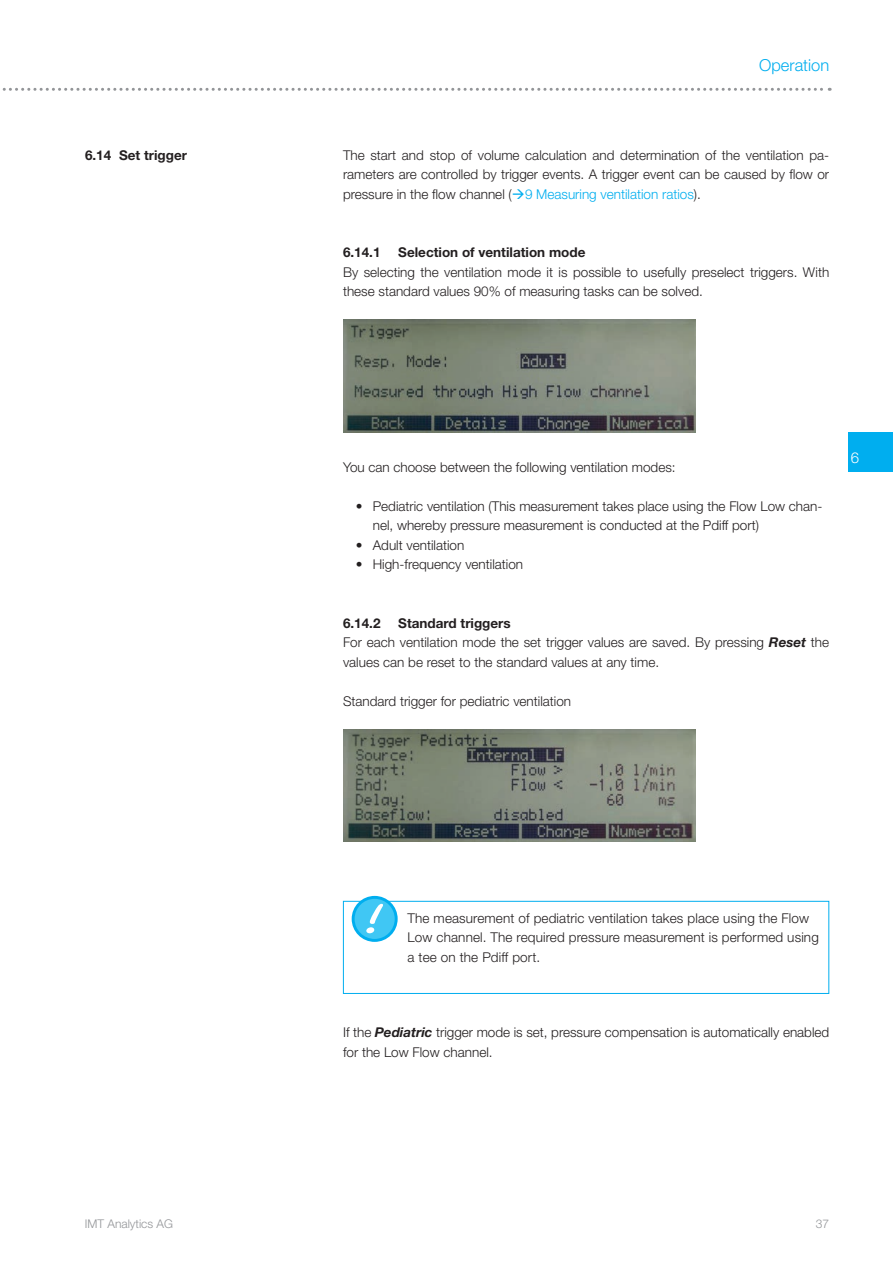
<style>
.page{position:relative;width:893px;height:1263px;background:#fff}
.page>*{position:absolute;margin:0;border:0;box-sizing:border-box;transform-origin:0 0}
.t1{font:300 16.5px "Helvetica Neue LT Pro";color:#00aeef}
.t2{font:300 15px "Helvetica Neue LT Pro";color:#fff}
.t3{font:300 13.5px/19.5px "Helvetica Neue LT Pro";color:#231f20}
.t4{font:700 13.5px "Helvetica Neue LT Pro";color:#231f20}
.t5{font:300 12px "Helvetica Neue LT Pro";color:#939598}
.s1{color:#00aeef}
.s2{font-weight:700}
.s3{font-weight:700;font-style:italic}
</style>
<div class="page">
<svg style="left:2px;top:88px;width:828px;height:3px"></svg>
<div style="left:848px;top:433px;width:45px;height:39px;background:#00aeef"></div>
<img style="left:343px;top:320px;width:353px;height:113px">
<img style="left:343px;top:729px;width:353px;height:113px">
<div style="left:343px;top:901px;width:486px;height:93px;border:1px solid #00aeef"></div>
<div style="left:353px;top:897px;width:43px;height:43px;background:#40c7f4;border-radius:50%"></div>
<div style="left:352px;top:896px;width:46px;height:46px;border:3px solid #00aeef;border-radius:50%"></div>
<svg style="left:366px;top:904px;width:17px;height:29px"></svg>
<p class="t4" style="left:85px;top:146px;width:104px">6.14 Set trigger</p>
<p class="t5" style="left:85px;top:1217px;width:90px">IMT Analytics AG</p>
<p class="t1" style="left:759px;top:55px;width:71px">Operation</p>
<p class="t3" style="left:343px;top:145px;width:488px;text-align:justify">The start and stop of volume calculation and determination of the ventilation pa&shy;rameters are controlled by trigger events. A trigger event can be caused by flow or pressure in the flow channel (<span class="s1">→9 Measuring ventilation ratios</span>).</p>
<p class="t4" style="left:343px;top:244px;width:39px">6.14.1</p>
<p class="t4" style="left:398px;top:244px;width:189px">Selection of ventilation mode</p>
<p class="t3" style="left:343px;top:262px;width:488px">By selecting the ventilation mode it is possible to usefully preselect triggers. With these standard values 90% of measuring tasks can be solved.</p>
<p class="t3" style="left:343px;top:457px;width:334px">You can choose between the following ventilation modes:</p>
<p class="t3" style="left:373px;top:496px;width:451px;text-indent:-17px">• Pediatric ventilation (This measurement takes place using the Flow Low chan&shy;nel, whereby pressure measurement is conducted at the Pdiff port)</p>
<p class="t3" style="left:356px;top:535px;width:110px">• Adult ventilation</p>
<p class="t3" style="left:356px;top:554px;width:169px">• High-frequency ventilation</p>
<p class="t3" style="left:343px;top:613px;width:488px;text-indent:55px"><span class="s2">Standard triggers<br></span>For each ventilation mode the set trigger values are saved. By pressing <span class="s3">Reset</span> the values can be reset to the standard values at any time.</p>
<p class="t3" style="left:343px;top:691px;width:230px">Standard trigger for pediatric ventilation</p>
<p class="t4" style="left:343px;top:614px;width:39px">6.14.2</p>
<p class="t2" style="left:851px;top:449px;width:10px">6</p>
<p class="t3" style="left:408px;top:908px;width:413px">The measurement of pediatric ventilation takes place using the Flow<br>Low channel. The required pressure measurement is performed using a tee on the Pdiff port.</p>
<p class="t3" style="left:343px;top:1022px;width:488px">If the <span class="s3">Pediatric</span> trigger mode is set, pressure compensation is automatically enabled for the Low Flow channel.</p>
<p class="t5" style="left:816px;top:1217px;width:15px">37</p>
</div>
